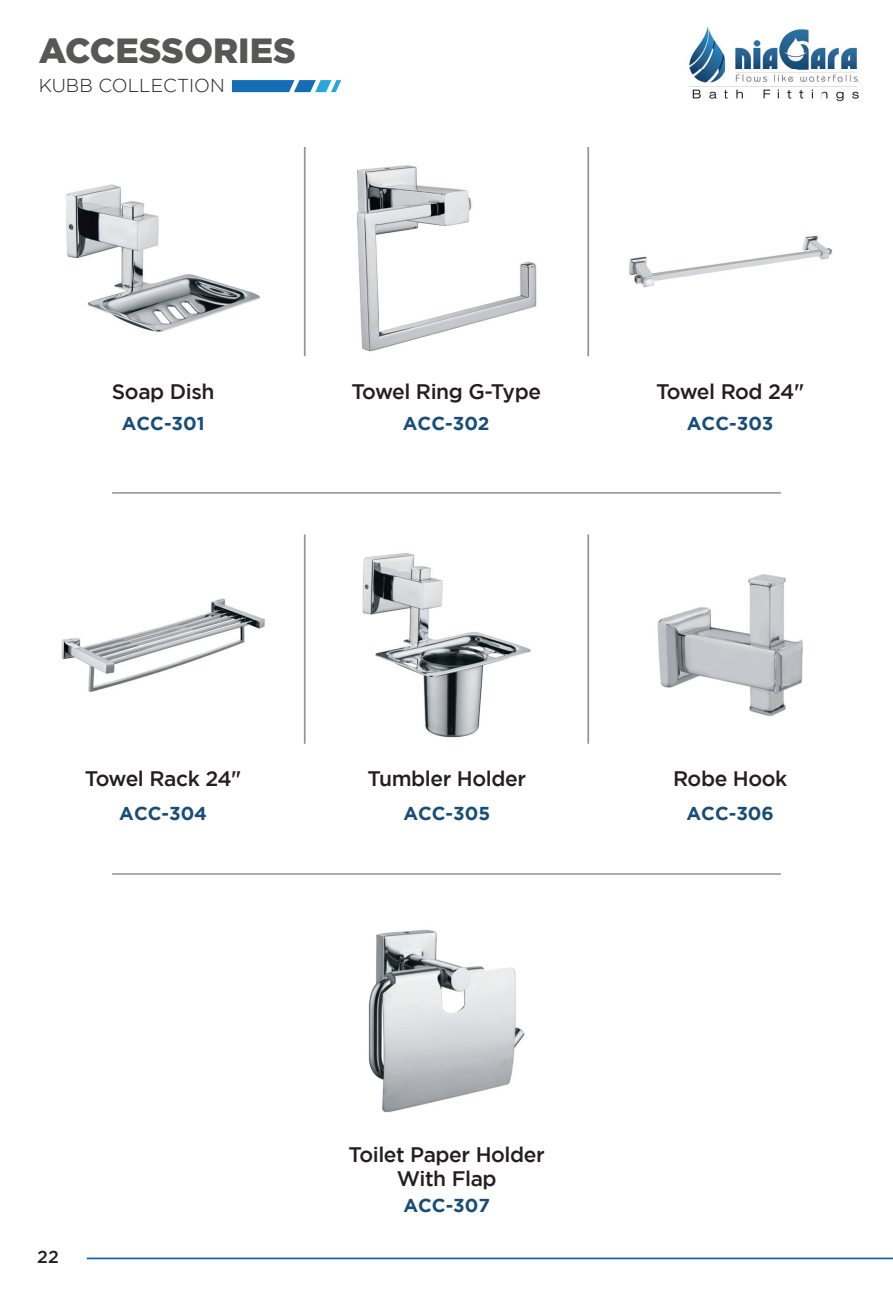
<style>
.page{position:relative;width:893px;height:1290px;background:#fff}
.page>*{position:absolute;margin:0;border:0;box-sizing:border-box;transform-origin:0 0}
.t1{font:900 35px "Gotham";color:#575854}
.t2{font:500 21px/24.5px "Gotham";letter-spacing:-.02em;color:#231f20;text-align:center}
.t3{font:500 21px "Gotham";letter-spacing:-.04em;color:#231f20}
.t4{font:700 18.55px "Gotham";color:#184d7a}
.t5{font:300 18.55px "Gotham";color:#231f20}
.t6{font:500 17.5px "Gotham";color:#231f20}
</style>
<div class="page">
<img style="left:689px;top:26px;width:170px;height:76px">
<hr style="left:87px;top:1257px;width:806px;height:2px;background:#1363af">
<svg style="left:232px;top:80px;width:109px;height:12px"></svg>
<hr style="left:112px;top:492px;width:669px;height:2px;background:#939598">
<hr style="left:112px;top:873px;width:669px;height:2px;background:#939598">
<hr style="left:304px;top:147px;width:2px;height:209px;background:#939598">
<hr style="left:587px;top:147px;width:2px;height:209px;background:#939598">
<img style="left:66px;top:184px;width:194px;height:148px">
<img style="left:356px;top:165px;width:181px;height:187px">
<img style="left:629px;top:235px;width:204px;height:53px">
<img style="left:368px;top:929px;width:157px;height:184px">
<hr style="left:304px;top:534px;width:2px;height:210px;background:#939598">
<hr style="left:587px;top:534px;width:2px;height:210px;background:#939598">
<img style="left:61px;top:598px;width:204px;height:94px">
<img style="left:362px;top:553px;width:169px;height:185px">
<img style="left:657px;top:574px;width:146px;height:142px">
<h1 class="t1" style="left:39px;top:30px;width:259px">ACCESSORIES</h1>
<p class="t5" style="left:39px;top:75px;width:187px">KUBB COLLECTION</p>
<p class="t2" style="left:112px;top:378px;width:104px">Soap Dish</p>
<p class="t4" style="left:122px;top:413px;width:84px">ACC-301</p>
<p class="t2" style="left:351px;top:378px;width:191px">Towel Ring G-Type</p>
<p class="t4" style="left:403px;top:413px;width:88px">ACC-302</p>
<p class="t3" style="left:656px;top:379px;width:150px">Towel Rod 24"</p>
<p class="t4" style="left:687px;top:413px;width:88px">ACC-303</p>
<p class="t2" style="left:85px;top:766px;width:158px">Towel Rack 24"</p>
<p class="t4" style="left:119px;top:803px;width:89px">ACC-304</p>
<p class="t2" style="left:367px;top:766px;width:160px">Tumbler Holder</p>
<p class="t4" style="left:403px;top:803px;width:88px">ACC-305</p>
<p class="t6" style="left:37px;top:1246px;width:23px">22</p>
<p class="t2" style="left:349px;top:1141px;width:198px">Toilet Paper Holder<br>With Flap</p>
<p class="t4" style="left:403px;top:1195px;width:88px">ACC-307</p>
<p class="t2" style="left:673px;top:766px;width:116px">Robe Hook</p>
<p class="t4" style="left:686px;top:803px;width:89px">ACC-306</p>
</div>
